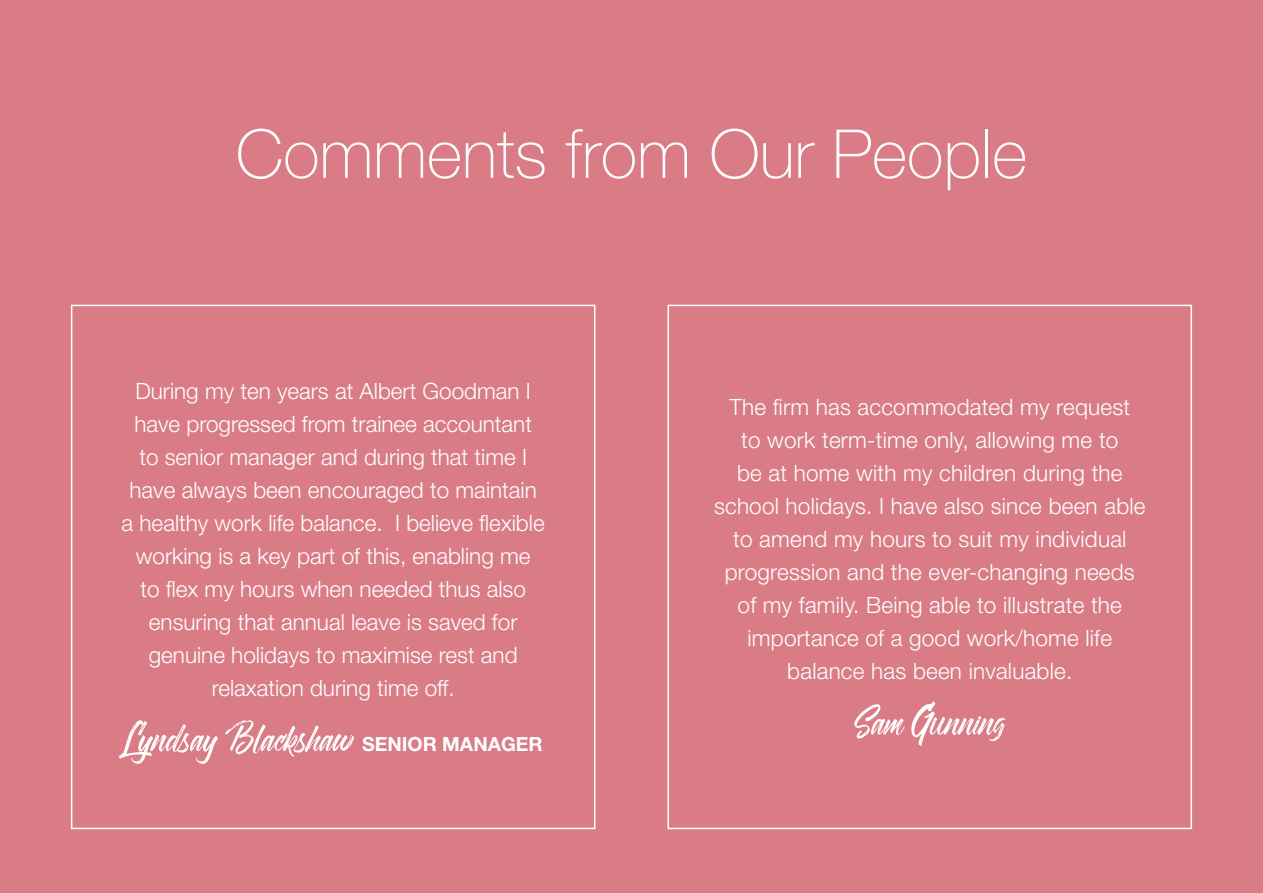
<style>
.page{position:relative;width:1263px;height:893px;background:#d97c86}
.page>*{position:absolute;margin:0;border:0;box-sizing:border-box;transform-origin:0 0}
.t1{font:100 67.5px "Helvetica Neue LT Std";color:#fff}
.t2{font:52.5px "Novitha Script Demo";color:#fff}
.t3{font:300 22.5px/33px "Helvetica Neue LT Std";color:#fff;text-align:center}
.t4{font:700 19.5px "Helvetica Neue LT Pro";color:#fff}
</style>
<div class="page">
<div style="left:667px;top:305px;width:525px;height:524px;border:2px solid #fff"></div>
<div style="left:71px;top:305px;width:524px;height:524px;border:2px solid #fff"></div>
<p class="t1" style="left:236px;top:115px;width:793px">Comments from Our People</p>
<p class="t3" style="left:122px;top:374px;width:425px">During my ten years at Albert Goodman I have progressed from trainee accountant<br>to senior manager and during that time I have always been encouraged to maintain a healthy work life balance. I believe flexible working is a key part of this, enabling me<br>to flex my hours when needed thus also ensuring that annual leave is saved for genuine holidays to maximise rest and relaxation during time off.</p>
<p class="t2" style="left:124px;top:715px;width:232px">Lyndsay Blackshaw</p>
<p class="t4" style="left:362px;top:732px;width:182px">SENIOR MANAGER</p>
<p class="t3" style="left:714px;top:390px;width:433px">The firm has accommodated my request<br>to work term-time only, allowing me to<br>be at home with my children during the school holidays. I have also since been able to amend my hours to suit my individual progression and the ever-changing needs of my family. Being able to illustrate the importance of a good work/home life balance has been invaluable.</p>
<p class="t2" style="left:854px;top:699px;width:153px">Sam Gunning</p>
</div>
